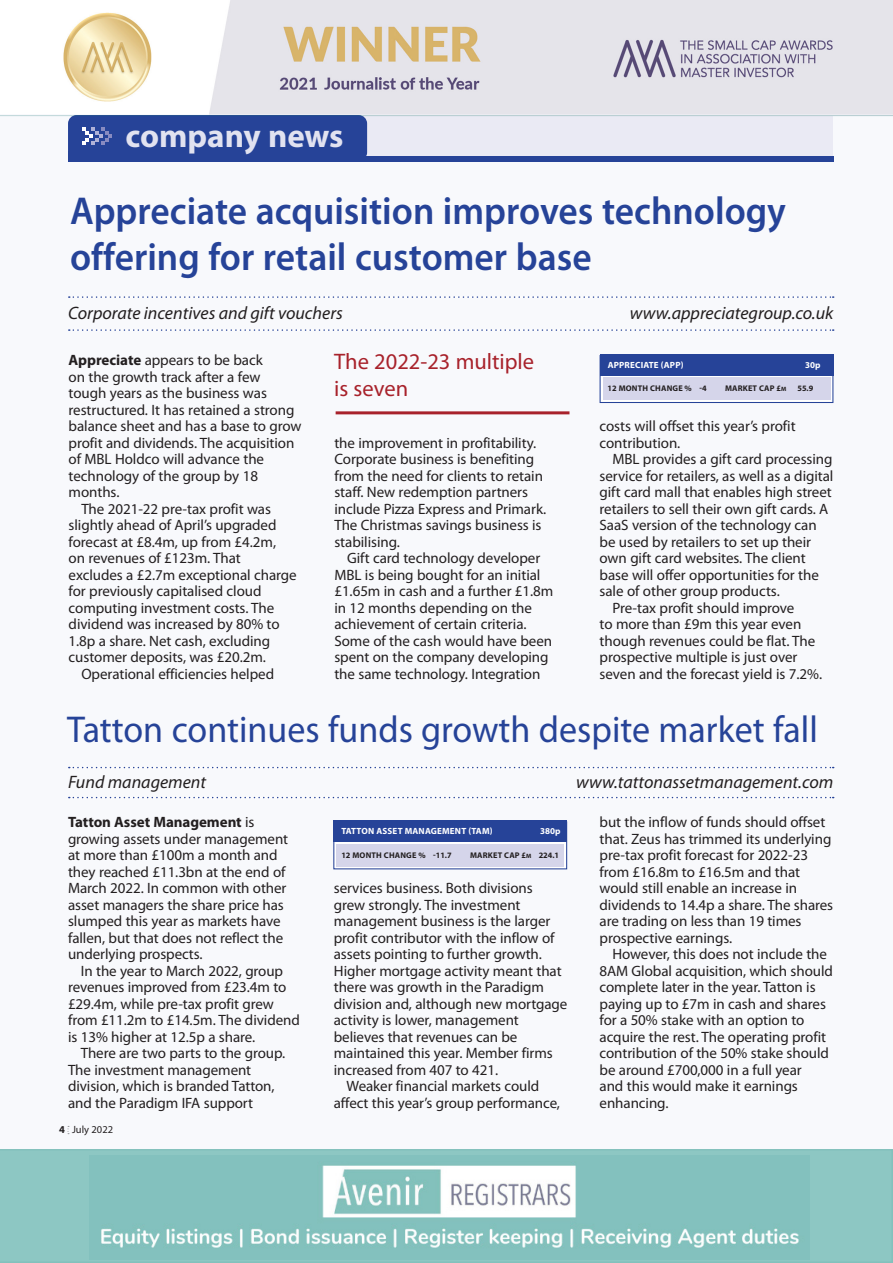
<style>
.page{position:relative;width:893px;height:1263px;background:#fff}
.page>*{position:absolute;margin:0;border:0;box-sizing:border-box;transform-origin:0 0}
.t1{font:600 39px/46.5px "Myriad Pro";color:#264398;scale:.96 1}
.t2{font:37.5px "Myriad Pro";color:#264398;scale:.96 1}
.t3{font:700 33px "Myriad Pro";color:#e1e2f0}
._3mm_indent{font:22.5px/27px "Myriad Pro";color:#a8222b}
.t4{font:italic 18px "Myriad Pro";color:#231f20}
.t5{font:15px/16.5px "Myriad Pro";letter-spacing:-.005em;color:#231f20}
.t6{font:10.5px "Myriad Pro";color:#231f20}
.t7{font:700 10.5px "Myriad Pro";color:#231f20}
.t8{font:700 9px "Myriad Pro";letter-spacing:.02em;color:#fff}
.t9{font:700 8.25px "Myriad Pro";letter-spacing:.02em;color:#231f20}
.t10{font:700 8.25px "Myriad Pro";color:#231f20}
.s1{font-weight:700}
.s2{font-size:6.15px}
.s3{font-style:inherit}
</style>
<div class="page">
<img style="left:63px;top:0;width:830px;height:115px">
<div style="left:0;top:115px;width:893px;height:1034px;background:#f2f3f9"></div>
<div style="left:154px;top:116px;width:679px;height:43px;background:#eaeaf4"></div>
<div style="left:68px;top:115px;width:299px;height:46px;background:#264398;border-radius:9px"></div>
<div style="left:68px;top:156px;width:765px;height:6px;background:#264398"></div>
<svg style="left:82px;top:127px;width:30px;height:18px"></svg>
<div style="left:68px;top:152px;width:6px;height:10px;background:#264398"></div>
<div style="left:333px;top:821px;width:234px;height:48px;background:linear-gradient(to right,#fff,#fff)"></div>
<div style="left:333px;top:820px;width:234px;height:22px;background:#264398"></div>
<div style="left:336px;top:844px;width:228px;height:22px;background:#d5d5ea"></div>
<svg style="left:69px;top:296px;width:765px;height:2px"></svg>
<svg style="left:69px;top:329px;width:765px;height:2px"></svg>
<svg style="left:69px;top:767px;width:765px;height:1px"></svg>
<svg style="left:69px;top:797px;width:765px;height:1px"></svg>
<svg style="left:600px;top:375px;width:233px;height:28px"></svg>
<div style="left:600px;top:354px;width:233px;height:21px;background:#264398"></div>
<div style="left:603px;top:378px;width:227px;height:22px;background:#d5d5ea"></div>
<hr style="left:336px;top:411px;width:233px;height:3px;background:#a8222b">
<hr style="left:0;top:115px;width:893px;height:1px;background:#066766">
<svg style="left:0;top:1149px;width:893px;height:114px;background:#93c8c5"></svg>
<p class="t3" style="left:126px;top:115px;width:219px">company news</p>
<p class="t1" style="left:70px;top:187px;width:747px">Appreciate acquisition improves technology offering for retail customer base</p>
<p class="t4" style="left:68px;top:301px;width:276px">Corporate incentives and gift vouchers</p>
<p class="t4" style="left:630px;top:301px;width:205px">www.appreciategroup.co.uk</p>
<p class="_3mm_indent" style="left:334px;top:347px;width:202px">The 2022-23 multiple is seven</p>
<p class="t5" style="left:69px;top:352px;width:234px"><span class="s1">Appreciate</span> appears to be back<br>on the growth track after a few tough years as the business was restructured. It has retained a strong balance sheet and has a base to grow profit and dividends. The acquisition of MBL Holdco will advance the technology of the group by 18 months.</p>
<p class="t5" style="left:69px;top:500px;width:230px;text-indent:13px">The 2021-22 pre-tax profit was slightly ahead of April’s upgraded forecast at £8.4m, up from £4.2m,<br>on revenues of £123m. That excludes a £2.7m exceptional charge for previously capitalised cloud computing investment costs. The dividend was increased by 80% to<br>1.8p a share. Net cash, excluding customer deposits, was £20.2m.</p>
<p class="t5" style="left:81px;top:665px;width:194px">Operational efficiencies helped</p>
<p class="t8" style="left:608px;top:359px;width:77px">APPRECIATE (APP)</p>
<p class="t8" style="left:805px;top:359px;width:17px">30p</p>
<p class="t9" style="left:608px;top:383px;width:100px">12 MONTH CHANGE % -4</p>
<p class="t9" style="left:725px;top:383px;width:63px">MARKET CAP £<span class="s2">m</span></p>
<p class="t10" style="left:797px;top:383px;width:17px">55.9</p>
<p class="t5" style="left:600px;top:418px;width:198px">costs will offset this year’s profit contribution.</p>
<p class="t5" style="left:600px;top:451px;width:235px;text-indent:13px">MBL provides a gift card processing service for retailers, as well as a digital gift card mall that enables high street retailers to sell their own gift cards. A SaaS version of the technology can be used by retailers to set up their own gift card websites. The client base will offer opportunities for the sale of other group products.</p>
<p class="t5" style="left:600px;top:599px;width:224px;text-indent:13px">Pre-tax profit should improve<br>to more than £9m this year even though revenues could be flat. The prospective multiple is just over seven and the forecast yield is 7.2%.</p>
<p class="t2" style="left:67px;top:707px;width:784px">Tatton continues funds growth despite market fall</p>
<p class="t5" style="left:334px;top:434px;width:213px">the improvement in profitability.<br>Corporate business is benefiting from the need for clients to retain staff. New redemption partners include Pizza Express and Primark.<br>The Christmas savings business is stabilising.</p>
<p class="t5" style="left:334px;top:550px;width:220px;text-indent:13px">Gift card technology developer<br>MBL is being bought for an initial £1.65m in cash and a further £1.8m in 12 months depending on the achievement of certain criteria.<br>Some of the cash would have been spent on the company developing the same technology. Integration</p>
<p class="t4" style="left:68px;top:770px;width:140px">Fund management</p>
<p class="t4" style="left:576px;top:770px;width:259px">www.tattonassetmanagement.com</p>
<p class="t5" style="left:68px;top:814px;width:222px"><span class="s1">Tatton Asset Management</span> is growing assets under management at more than £100m a month and they reached £11.3bn at the end of<br>March 2022. In common with other asset managers the share price has slumped this year as markets have fallen, but that does not reflect the underlying prospects.</p>
<p class="t5" style="left:68px;top:962px;width:233px;text-indent:13px">In the year to March 2022, group revenues improved from £23.4m to £29.4m, while pre-tax profit grew from £11.2m to £14.5m. The dividend is 13% higher at 12.5p a share.</p>
<p class="t5" style="left:68px;top:1045px;width:219px;text-indent:13px">There are two parts to the group.<br>The investment management division, which is branded Tatton, and the Paradigm IFA support</p>
<p class="t7" style="left:59px;top:1123px;width:7px">4</p>
<p class="t6" style="left:72px;top:1123px;width:43px">July 2022</p>
<p class="t8" style="left:341px;top:825px;width:153px">TATTON ASSET MANAGEMENT (TAM)</p>
<p class="t8" style="left:540px;top:825px;width:22px">380p</p>
<p class="t9" style="left:341px;top:850px;width:112px">12 MONTH CHANGE % -11.7</p>
<p class="t9" style="left:470px;top:850px;width:91px">MARKET CAP £<span class="s2">m</span> <span class="s3">224.1</span></p>
<p class="t5" style="left:334px;top:880px;width:235px">services business. Both divisions grew strongly. The investment management business is the larger profit contributor with the inflow of assets pointing to further growth.<br>Higher mortgage activity meant that there was growth in the Paradigm division and, although new mortgage activity is lower, management believes that revenues can be maintained this year. Member firms increased from 407 to 421.</p>
<p class="t5" style="left:334px;top:1078px;width:228px;text-align:center">Weaker financial markets could affect this year’s group performance,</p>
<p class="t5" style="left:600px;top:814px;width:235px">but the inflow of funds should offset that. Zeus has trimmed its underlying pre-tax profit forecast for 2022-23 from £16.8m to £16.5m and that would still enable an increase in dividends to 14.4p a share. The shares are trading on less than 19 times prospective earnings.</p>
<p class="t5" style="left:600px;top:946px;width:235px;text-indent:13px">However, this does not include the<br>8AM Global acquisition, which should complete later in the year. Tatton is paying up to £7m in cash and shares for a 50% stake with an option to acquire the rest. The operating profit contribution of the 50% stake should be around £700,000 in a full year<br>and this would make it earnings enhancing.</p>
</div>
